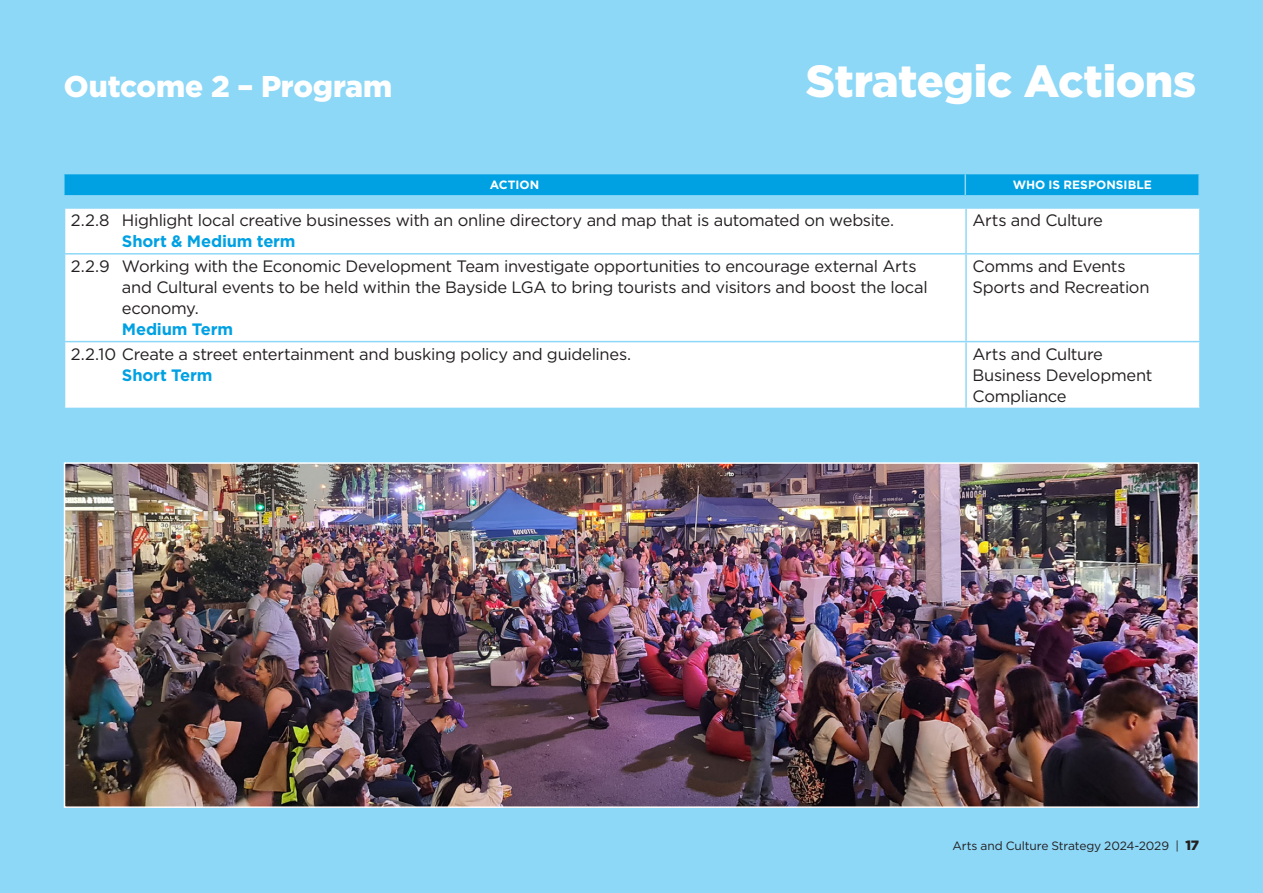
<style>
.page{position:relative;width:1263px;height:893px;background:#8dd7f7}
.page>*{position:absolute;margin:0;border:0;box-sizing:border-box;transform-origin:0 0}
.t1{font:900 45px "Gotham";letter-spacing:-.01em;color:#fff}
.t2{font:900 30px "Gotham";letter-spacing:-.01em;color:#fff}
.t3{font:16.5px/21px "Gotham";letter-spacing:-.02em;color:#231f20}
.t4{font:700 16.5px "Gotham";letter-spacing:-.01em;color:#00a1e3}
.t5{font:12px "Gotham";letter-spacing:-.01em;color:#231f20}
.t6{font:700 12px "Gotham";letter-spacing:.005em;color:#fff}
.s1{font-weight:900;font-size:13.5px}
</style>
<div class="page">
<img style="left:67px;top:465px;width:1129px;height:340px">
<div style="left:64px;top:462px;width:1135px;height:346px;border:2px solid #fff"></div>
<div style="left:65px;top:209px;width:1134px;height:199px;background:#fff"></div>
<hr style="left:965px;top:209px;width:2px;height:44px;background:#8dd7f7">
<hr style="left:64px;top:253px;width:902px;height:2px;background:#8dd7f7">
<hr style="left:966px;top:253px;width:235px;height:2px;background:#8dd7f7">
<hr style="left:965px;top:255px;width:2px;height:86px;background:#8dd7f7">
<hr style="left:64px;top:341px;width:902px;height:1px;background:#8dd7f7">
<hr style="left:966px;top:341px;width:235px;height:1px;background:#8dd7f7">
<hr style="left:965px;top:342px;width:2px;height:66px;background:#8dd7f7">
<div style="left:65px;top:174px;width:1133px;height:21px;background:#00a1e3"></div>
<hr style="left:964px;top:174px;width:2px;height:21px;background:#8dd7f7">
<h2 class="t2" style="left:64px;top:69px;width:330px">Outcome 2 – Program</h2>
<h1 class="t1" style="left:806px;top:55px;width:392px">Strategic Actions</h1>
<p class="t6" style="left:490px;top:178px;width:51px">ACTION</p>
<p class="t6" style="left:1013px;top:178px;width:141px">WHO IS RESPONSIBLE</p>
<p class="t3" style="left:71px;top:210px;width:825px">2.2.8 Highlight local creative businesses with an online directory and map that is automated on website.</p>
<p class="t4" style="left:122px;top:232px;width:175px">Short &amp; Medium term</p>
<p class="t3" style="left:972px;top:210px;width:132px">Arts and Culture</p>
<p class="t3" style="left:122px;top:256px;width:807px;text-indent:-51px">2.2.9 Working with the Economic Development Team investigate opportunities to encourage external Arts and Cultural events to be held within the Bayside LGA to bring tourists and visitors and boost the local economy.</p>
<p class="t4" style="left:122px;top:320px;width:113px">Medium Term</p>
<p class="t3" style="left:972px;top:256px;width:179px">Comms and Events<br>Sports and Recreation</p>
<p class="t3" style="left:71px;top:343px;width:562px">2.2.10 Create a street entertainment and busking policy and guidelines.</p>
<p class="t4" style="left:122px;top:366px;width:92px">Short Term</p>
<p class="t3" style="left:972px;top:343px;width:181px">Arts and Culture<br>Business Development<br>Compliance</p>
<p class="t5" style="left:952px;top:839px;width:248px">Arts and Culture Strategy 2024-2029 | <span class="s1">17</span></p>
</div>
